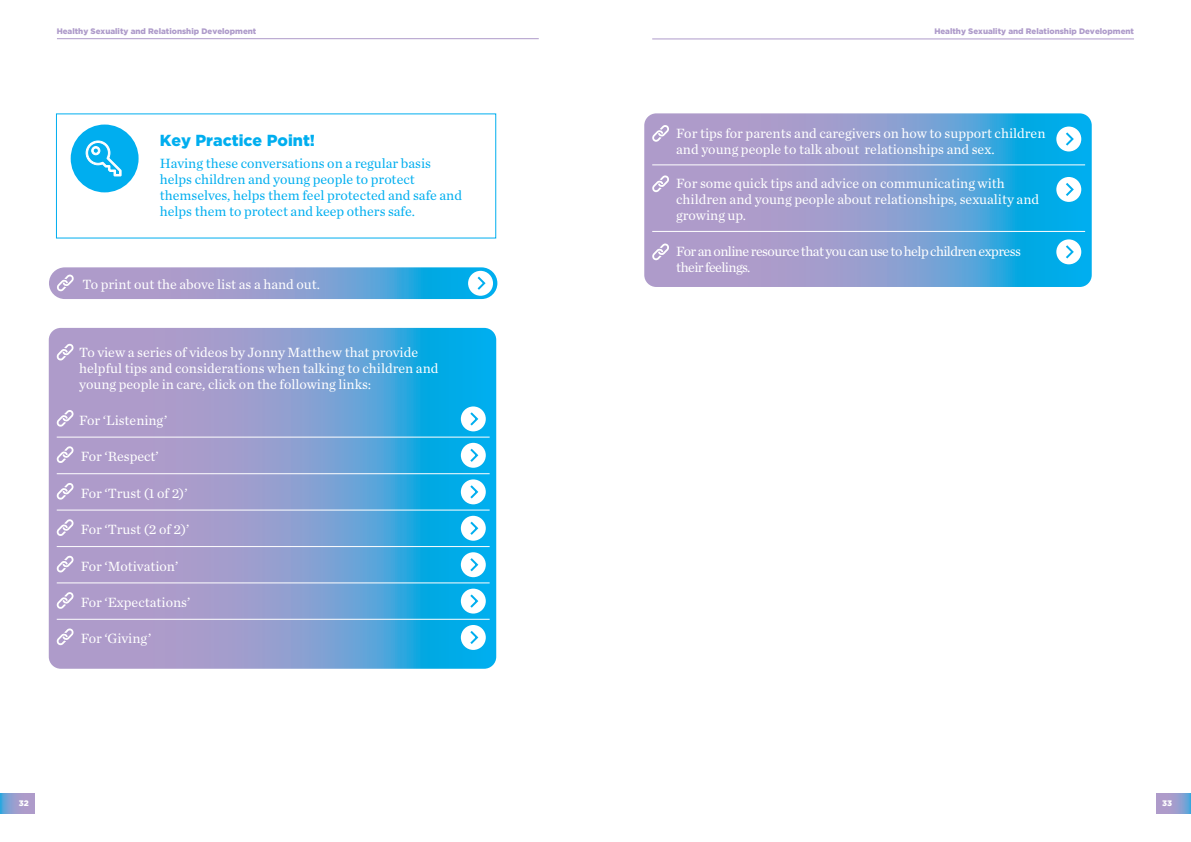
<style>
.page{position:relative;width:1191px;height:842px;background:#fff}
.page>*{position:absolute;margin:0;border:0;box-sizing:border-box;transform-origin:0 0}
.t1{font:900 16px "Gotham";color:#00aeef}
.t2{font:14px/16px "Chronicle Text G1";color:#fff}
.t3{font:14px/16px "Chronicle Text G1";color:#00aeef}
.t4{font:14px/16px "Chronicle Text G1";letter-spacing:-.04em;color:#fff}
.t5{font:900 8px "Gotham";color:#ae9bca}
.t6{font:900 8px "Gotham";color:#fff}
</style>
<div class="page">
<svg style="left:1157px;top:794px;width:34px;height:20px"></svg>
<svg style="left:0;top:794px;width:34px;height:20px"></svg>
<div style="left:71px;top:125px;width:68px;height:67px;background:#00aeef;border-radius:50%"></div>
<svg style="left:49px;top:328px;width:447px;height:341px;background:#79a1d3"></svg>
<hr style="left:57px;top:437px;width:432px;height:1px;background:#fff">
<hr style="left:57px;top:473px;width:432px;height:1px;background:#fff">
<hr style="left:57px;top:510px;width:432px;height:1px;background:#fff">
<hr style="left:57px;top:546px;width:432px;height:1px;background:#fff">
<hr style="left:57px;top:583px;width:432px;height:1px;background:#fff">
<hr style="left:57px;top:619px;width:432px;height:1px;background:#fff">
<div style="left:461px;top:406px;width:25px;height:25px;background:#fff;border-radius:50%"></div>
<div style="left:461px;top:443px;width:25px;height:25px;background:#fff;border-radius:50%"></div>
<div style="left:461px;top:479px;width:25px;height:25px;background:#fff;border-radius:50%"></div>
<div style="left:461px;top:516px;width:25px;height:25px;background:#fff;border-radius:50%"></div>
<div style="left:461px;top:552px;width:25px;height:25px;background:#fff;border-radius:50%"></div>
<div style="left:461px;top:589px;width:25px;height:24px;background:#fff;border-radius:50%"></div>
<div style="left:461px;top:625px;width:25px;height:25px;background:#fff;border-radius:50%"></div>
<svg style="left:470px;top:412px;width:9px;height:14px"></svg>
<svg style="left:470px;top:448px;width:9px;height:14px"></svg>
<svg style="left:470px;top:485px;width:9px;height:14px"></svg>
<svg style="left:470px;top:521px;width:9px;height:14px"></svg>
<svg style="left:470px;top:558px;width:9px;height:14px"></svg>
<svg style="left:470px;top:594px;width:9px;height:14px"></svg>
<svg style="left:470px;top:631px;width:9px;height:13px"></svg>
<svg style="left:56px;top:343px;width:18px;height:18px"></svg>
<svg style="left:56px;top:410px;width:18px;height:17px"></svg>
<svg style="left:56px;top:446px;width:18px;height:17px"></svg>
<svg style="left:56px;top:482px;width:18px;height:18px"></svg>
<svg style="left:56px;top:519px;width:18px;height:17px"></svg>
<svg style="left:56px;top:555px;width:18px;height:18px"></svg>
<svg style="left:56px;top:592px;width:18px;height:17px"></svg>
<svg style="left:56px;top:628px;width:18px;height:18px"></svg>
<svg style="left:49px;top:267px;width:448px;height:32px;background:#7ca1d3"></svg>
<div style="left:468px;top:271px;width:25px;height:25px;background:#fff;border-radius:50%"></div>
<svg style="left:477px;top:276px;width:9px;height:14px"></svg>
<svg style="left:57px;top:274px;width:17px;height:18px"></svg>
<svg style="left:644px;top:113px;width:447px;height:174px;background:#7aa1d3"></svg>
<hr style="left:652px;top:165px;width:433px;height:1px;background:#fff">
<hr style="left:652px;top:231px;width:433px;height:1px;background:#fff">
<div style="left:1056px;top:127px;width:25px;height:24px;background:#fff;border-radius:50%"></div>
<div style="left:1056px;top:177px;width:25px;height:25px;background:#fff;border-radius:50%"></div>
<svg style="left:1066px;top:132px;width:8px;height:14px"></svg>
<svg style="left:1066px;top:183px;width:8px;height:13px"></svg>
<div style="left:1056px;top:239px;width:25px;height:25px;background:#fff;border-radius:50%"></div>
<svg style="left:1066px;top:245px;width:8px;height:14px"></svg>
<svg style="left:652px;top:125px;width:17px;height:17px"></svg>
<svg style="left:652px;top:175px;width:17px;height:18px"></svg>
<svg style="left:652px;top:243px;width:17px;height:18px"></svg>
<svg style="left:85px;top:140px;width:37px;height:37px"></svg>
<hr style="left:57px;top:39px;width:482px;height:1px;background:#ae9bca">
<hr style="left:652px;top:39px;width:482px;height:1px;background:#ae9bca">
<p class="t5" style="left:57px;top:27px;width:201px">Healthy Sexuality and Relationship Development</p>
<p class="t5" style="left:934px;top:27px;width:201px">Healthy Sexuality and Relationship Development</p>
<p class="t1" style="left:160px;top:131px;width:157px">Key Practice Point!</p>
<p class="t3" style="left:160px;top:155px;width:304px">Having these conversations on a regular basis helps children and young people to protect themselves, helps them feel protected and safe and helps them to protect and keep others safe.</p>
<p class="t2" style="left:82px;top:275px;width:239px">To print out the above list as a hand out.</p>
<p class="t2" style="left:79px;top:343px;width:361px">To view a series of videos by Jonny Matthew that provide helpful tips and considerations when talking to children and young people in care, click on the following links:</p>
<p class="t2" style="left:79px;top:411px;width:90px">For ‘Listening’</p>
<p class="t2" style="left:81px;top:448px;width:80px">For ‘Respect’</p>
<p class="t2" style="left:81px;top:484px;width:108px">For ‘Trust (1 of 2)’</p>
<p class="t2" style="left:81px;top:521px;width:110px">For ‘Trust (2 of 2)’</p>
<p class="t2" style="left:81px;top:557px;width:99px">For ‘Motivation’</p>
<p class="t2" style="left:81px;top:593px;width:111px">For ‘Expectations’</p>
<p class="t2" style="left:81px;top:630px;width:72px">For ‘Giving’</p>
<p class="t2" style="left:676px;top:124px;width:371px">For tips for parents and caregivers on how to support children and young people to talk about relationships and sex.</p>
<p class="t2" style="left:676px;top:175px;width:364px">For some quick tips and advice on communicating with children and young people about relationships, sexuality and growing up.</p>
<p class="t4" style="left:676px;top:243px;width:346px">For an online resource that you can use to help children express their feelings.</p>
<p class="t6" style="left:19px;top:799px;width:11px">32</p>
<p class="t6" style="left:1162px;top:799px;width:11px">33</p>
</div>
